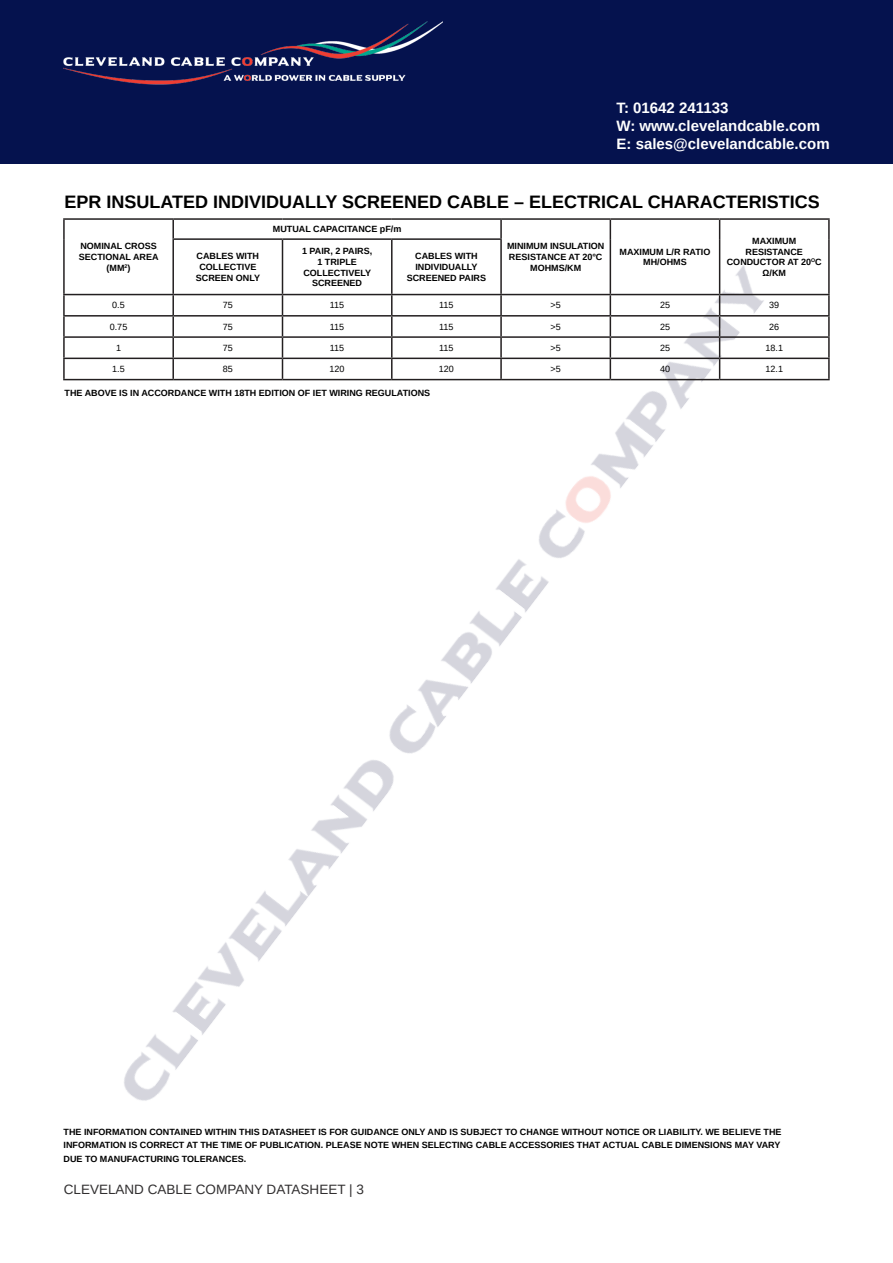
<style>
.page{position:relative;width:893px;height:1263px;background:#fff}
.page>*{position:absolute;margin:0;border:0;box-sizing:border-box;transform-origin:0 0}
.t1{font:700 18px "Arimo";color:#000}
.t2{font:700 15px/18px "Arimo";color:#fff}
.t3{font:13.5px "Arimo";color:#312f30}
.t4{font:700 9px/10.8px "Arimo";color:#000;text-align:center}
.t5{font:9px "Arimo";color:#000}
</style>
<div class="page">
<div style="left:0;top:0;width:893px;height:164px;background:#05124e"></div>
<img style="left:64px;top:21px;width:378px;height:64px">
<img style="left:86px;top:240px;width:706px;height:861px">
<hr style="left:63px;top:218px;width:110px;height:2px;background:#231f20">
<svg style="left:63px;top:220px;width:2px;height:19px"></svg>
<hr style="left:173px;top:218px;width:109px;height:2px;background:#231f20">
<svg style="left:172px;top:220px;width:2px;height:18px"></svg>
<hr style="left:282px;top:218px;width:110px;height:2px;background:#231f20">
<hr style="left:392px;top:218px;width:109px;height:2px;background:#231f20">
<hr style="left:501px;top:218px;width:109px;height:2px;background:#231f20">
<svg style="left:500px;top:220px;width:2px;height:18px"></svg>
<hr style="left:610px;top:218px;width:110px;height:2px;background:#231f20">
<svg style="left:610px;top:220px;width:1px;height:19px"></svg>
<hr style="left:720px;top:218px;width:110px;height:2px;background:#231f20">
<svg style="left:719px;top:220px;width:1px;height:19px"></svg>
<svg style="left:828px;top:220px;width:2px;height:19px"></svg>
<hr style="left:63px;top:239px;width:2px;height:55px;background:#231f20">
<hr style="left:172px;top:238px;width:110px;height:2px;background:#231f20">
<hr style="left:172px;top:240px;width:2px;height:54px;background:#231f20">
<hr style="left:282px;top:238px;width:110px;height:2px;background:#231f20">
<hr style="left:282px;top:240px;width:1px;height:54px;background:#231f20">
<hr style="left:392px;top:238px;width:110px;height:2px;background:#231f20">
<hr style="left:391px;top:240px;width:2px;height:54px;background:#231f20">
<hr style="left:500px;top:240px;width:2px;height:54px;background:#231f20">
<hr style="left:610px;top:239px;width:1px;height:55px;background:#231f20">
<hr style="left:719px;top:239px;width:1px;height:55px;background:#231f20">
<hr style="left:828px;top:239px;width:2px;height:55px;background:#231f20">
<hr style="left:63px;top:294px;width:110px;height:1px;background:#231f20">
<hr style="left:63px;top:295px;width:2px;height:20px;background:#231f20">
<hr style="left:173px;top:294px;width:109px;height:1px;background:#231f20">
<hr style="left:172px;top:295px;width:2px;height:20px;background:#231f20">
<hr style="left:282px;top:294px;width:110px;height:1px;background:#231f20">
<hr style="left:392px;top:294px;width:109px;height:1px;background:#231f20">
<hr style="left:391px;top:295px;width:2px;height:20px;background:#231f20">
<hr style="left:501px;top:294px;width:109px;height:1px;background:#231f20">
<hr style="left:500px;top:295px;width:2px;height:20px;background:#231f20">
<hr style="left:610px;top:294px;width:110px;height:1px;background:#231f20">
<hr style="left:720px;top:294px;width:110px;height:1px;background:#231f20">
<hr style="left:828px;top:295px;width:2px;height:20px;background:#231f20">
<hr style="left:63px;top:315px;width:110px;height:2px;background:#231f20">
<svg style="left:63px;top:317px;width:2px;height:19px"></svg>
<hr style="left:173px;top:315px;width:109px;height:2px;background:#231f20">
<svg style="left:172px;top:317px;width:2px;height:19px"></svg>
<hr style="left:282px;top:315px;width:110px;height:2px;background:#231f20">
<hr style="left:392px;top:315px;width:109px;height:2px;background:#231f20">
<svg style="left:391px;top:317px;width:2px;height:19px"></svg>
<hr style="left:501px;top:315px;width:109px;height:2px;background:#231f20">
<svg style="left:500px;top:317px;width:2px;height:19px"></svg>
<hr style="left:610px;top:315px;width:110px;height:2px;background:#231f20">
<hr style="left:720px;top:315px;width:110px;height:2px;background:#231f20">
<svg style="left:828px;top:317px;width:2px;height:19px"></svg>
<hr style="left:63px;top:336px;width:110px;height:2px;background:#231f20">
<hr style="left:63px;top:338px;width:2px;height:20px;background:#231f20">
<hr style="left:173px;top:336px;width:109px;height:2px;background:#231f20">
<hr style="left:172px;top:338px;width:2px;height:20px;background:#231f20">
<hr style="left:282px;top:336px;width:110px;height:2px;background:#231f20">
<hr style="left:392px;top:336px;width:109px;height:2px;background:#231f20">
<hr style="left:391px;top:338px;width:2px;height:20px;background:#231f20">
<hr style="left:501px;top:336px;width:109px;height:2px;background:#231f20">
<hr style="left:500px;top:338px;width:2px;height:20px;background:#231f20">
<hr style="left:610px;top:336px;width:110px;height:2px;background:#231f20">
<hr style="left:720px;top:336px;width:110px;height:2px;background:#231f20">
<hr style="left:828px;top:338px;width:2px;height:20px;background:#231f20">
<hr style="left:63px;top:358px;width:110px;height:1px;background:#231f20">
<hr style="left:63px;top:359px;width:2px;height:20px;background:#231f20">
<hr style="left:173px;top:358px;width:109px;height:1px;background:#231f20">
<hr style="left:172px;top:359px;width:2px;height:20px;background:#231f20">
<hr style="left:282px;top:358px;width:110px;height:1px;background:#231f20">
<svg style="left:282px;top:295px;width:1px;height:84px"></svg>
<hr style="left:392px;top:358px;width:109px;height:1px;background:#231f20">
<hr style="left:391px;top:359px;width:2px;height:20px;background:#231f20">
<hr style="left:501px;top:358px;width:109px;height:1px;background:#231f20">
<hr style="left:500px;top:359px;width:2px;height:20px;background:#231f20">
<hr style="left:610px;top:358px;width:110px;height:1px;background:#231f20">
<svg style="left:610px;top:295px;width:1px;height:84px"></svg>
<hr style="left:720px;top:358px;width:110px;height:1px;background:#231f20">
<svg style="left:719px;top:295px;width:1px;height:84px"></svg>
<hr style="left:828px;top:359px;width:2px;height:20px;background:#231f20">
<hr style="left:63px;top:379px;width:110px;height:1px;background:#231f20">
<hr style="left:173px;top:379px;width:109px;height:1px;background:#231f20">
<hr style="left:282px;top:379px;width:110px;height:1px;background:#231f20">
<hr style="left:392px;top:379px;width:109px;height:1px;background:#231f20">
<hr style="left:501px;top:379px;width:109px;height:1px;background:#231f20">
<hr style="left:610px;top:379px;width:110px;height:1px;background:#231f20">
<hr style="left:720px;top:379px;width:110px;height:1px;background:#231f20">
<h2 class="t2" style="left:617px;top:99px;width:215px">T: 01642 241133<br>W: www.clevelandcable.com<br>E: sales@clevelandcable.com</h2>
<p class="t1" style="left:65px;top:189px;width:757px">EPR INSULATED INDIVIDUALLY SCREENED CABLE – ELECTRICAL CHARACTERISTICS</p>
<p class="t4" style="left:80px;top:241px;width:78px">NOMINAL CROSS</p>
<p class="t4" style="left:79px;top:252px;width:81px">SECTIONAL AREA (MM<sup>2</sup>)</p>
<p class="t4" style="left:197px;top:251px;width:64px">CABLES WITH<br>COLLECTIVE</p>
<p class="t4" style="left:196px;top:273px;width:66px">SCREEN ONLY</p>
<p class="t4" style="left:273px;top:224px;width:130px">MUTUAL CAPACITANCE pF/m</p>
<p class="t4" style="left:302px;top:246px;width:72px">1 PAIR, 2 PAIRS,</p>
<p class="t4" style="left:317px;top:256px;width:41px">1 TRIPLE</p>
<p class="t4" style="left:303px;top:267px;width:69px">COLLECTIVELY<br>SCREENED</p>
<p class="t4" style="left:415px;top:251px;width:64px;text-align:left">CABLES WITH<br>INDIVIDUALLY</p>
<p class="t4" style="left:407px;top:273px;width:81px">SCREENED PAIRS</p>
<p class="t4" style="left:507px;top:241px;width:99px">MINIMUM INSULATION</p>
<p class="t4" style="left:509px;top:252px;width:95px">RESISTANCE AT 20°C</p>
<p class="t4" style="left:530px;top:262px;width:52px">MOHMS/KM</p>
<p class="t4" style="left:620px;top:246px;width:92px">MAXIMUM L/R RATIO</p>
<p class="t4" style="left:643px;top:257px;width:45px">ΜH/OHMS</p>
<p class="t4" style="left:727px;top:235px;width:96px">MAXIMUM<br>RESISTANCE<br>CONDUCTOR AT 20<sup>O</sup>C</p>
<p class="t4" style="left:763px;top:268px;width:25px">Ω/KM</p>
<p class="t5" style="left:112px;top:300px;width:14px">0.5</p>
<p class="t5" style="left:223px;top:300px;width:12px">75</p>
<p class="t5" style="left:330px;top:300px;width:16px">115</p>
<p class="t5" style="left:439px;top:300px;width:16px">115</p>
<p class="t5" style="left:551px;top:300px;width:12px">&gt;5</p>
<p class="t5" style="left:660px;top:300px;width:12px">25</p>
<p class="t5" style="left:769px;top:300px;width:12px">39</p>
<p class="t5" style="left:110px;top:321px;width:19px">0.75</p>
<p class="t5" style="left:223px;top:321px;width:12px">75</p>
<p class="t5" style="left:330px;top:321px;width:16px">115</p>
<p class="t5" style="left:439px;top:321px;width:16px">115</p>
<p class="t5" style="left:551px;top:321px;width:12px">&gt;5</p>
<p class="t5" style="left:660px;top:321px;width:12px">25</p>
<p class="t5" style="left:769px;top:321px;width:12px">26</p>
<p class="t5" style="left:116px;top:342px;width:7px">1</p>
<p class="t5" style="left:223px;top:342px;width:12px">75</p>
<p class="t5" style="left:330px;top:342px;width:16px">115</p>
<p class="t5" style="left:439px;top:342px;width:16px">115</p>
<p class="t5" style="left:551px;top:342px;width:12px">&gt;5</p>
<p class="t5" style="left:660px;top:342px;width:12px">25</p>
<p class="t5" style="left:765px;top:342px;width:19px">18.1</p>
<p class="t5" style="left:112px;top:363px;width:14px">1.5</p>
<p class="t5" style="left:223px;top:363px;width:12px">85</p>
<p class="t5" style="left:330px;top:363px;width:17px">120</p>
<p class="t5" style="left:439px;top:363px;width:17px">120</p>
<p class="t5" style="left:551px;top:363px;width:12px">&gt;5</p>
<p class="t5" style="left:660px;top:363px;width:12px">40</p>
<p class="t5" style="left:765px;top:363px;width:19px">12.1</p>
<p class="t4" style="left:65px;top:388px;width:367px">THE ABOVE IS IN ACCORDANCE WITH 18TH EDITION OF IET WIRING REGULATIONS</p>
<p class="t4" style="left:64px;top:1125px;width:719px;line-height:13.5px;text-align:left">THE INFORMATION CONTAINED WITHIN THIS DATASHEET IS FOR GUIDANCE ONLY AND IS SUBJECT TO CHANGE WITHOUT NOTICE OR LIABILITY. WE BELIEVE THE<br>INFORMATION IS CORRECT AT THE TIME OF PUBLICATION. PLEASE NOTE WHEN SELECTING CABLE ACCESSORIES THAT ACTUAL CABLE DIMENSIONS MAY VARY<br>DUE TO MANUFACTURING TOLERANCES.</p>
<h3 class="t3" style="left:64px;top:1181px;width:302px">CLEVELAND CABLE COMPANY DATASHEET | 3</h3>
</div>
